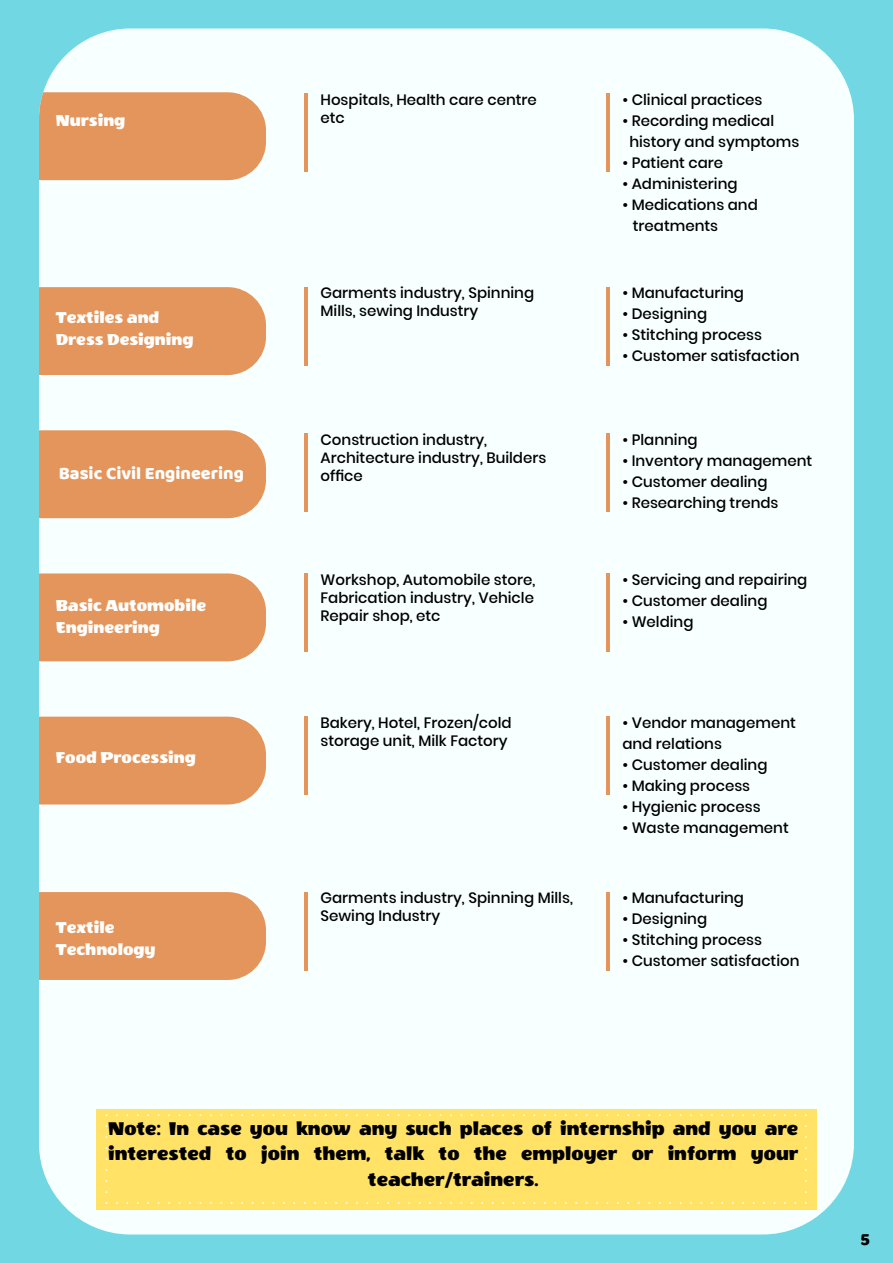
<style>
.page{position:relative;width:893px;height:1263px;background:#71d8e3}
.page>*{position:absolute;margin:0;border:0;box-sizing:border-box;transform-origin:0 0}
.t1{font:21px/25.2px "Wendy One";color:#000;text-align:center}
.t2{font:18px/21.6px "Wendy One";color:#fff}
.t3{font:18px "Baloo Thambi";color:#fff}
.t4{font:18px "Baloo Thambi";color:#000}
.t5{font:500 15px/18px "Poppins";color:#000}
</style>
<div class="page">
<div style="left:39px;top:28px;width:815px;height:1206px;background:#f8ffff;border-radius:91px"></div>
<hr style="left:305px;top:94px;width:3px;height:78px;background:#e3955b">
<hr style="left:607px;top:94px;width:3px;height:78px;background:#e3955b">
<hr style="left:305px;top:287px;width:3px;height:78px;background:#e3955b">
<hr style="left:607px;top:287px;width:3px;height:78px;background:#e3955b">
<div style="left:39px;top:287px;width:227px;height:88px;background:#e3955b"></div>
<hr style="left:305px;top:573px;width:3px;height:78px;background:#e3955b">
<hr style="left:607px;top:573px;width:3px;height:78px;background:#e3955b">
<div style="left:39px;top:573px;width:227px;height:88px;background:#e3955b"></div>
<hr style="left:305px;top:434px;width:3px;height:78px;background:#e3955b">
<hr style="left:607px;top:434px;width:3px;height:78px;background:#e3955b">
<div style="left:39px;top:430px;width:227px;height:88px;background:#e3955b"></div>
<hr style="left:305px;top:717px;width:3px;height:78px;background:#e3955b">
<hr style="left:607px;top:717px;width:3px;height:78px;background:#e3955b">
<div style="left:39px;top:717px;width:227px;height:87px;background:#e3955b"></div>
<hr style="left:305px;top:892px;width:3px;height:78px;background:#e3955b">
<hr style="left:607px;top:892px;width:3px;height:78px;background:#e3955b">
<div style="left:39px;top:892px;width:227px;height:88px;background:#e3955b"></div>
<div style="left:39px;top:92px;width:227px;height:88px;background:#e3955b"></div>
<div style="left:96px;top:1109px;width:720px;height:100px;background:#ffe266"></div>
<svg style="left:105px;top:1114px;width:3px;height:79px"></svg>
<svg style="left:116px;top:1114px;width:691px;height:2px"></svg>
<svg style="left:805px;top:1125px;width:2px;height:79px"></svg>
<svg style="left:105px;top:1202px;width:691px;height:2px"></svg>
<p class="t2" style="left:56px;top:110px;width:71px">Nursing</p>
<p class="t2" style="left:56px;top:307px;width:139px">Textiles and<br>Dress Designing</p>
<p class="t5" style="left:320px;top:91px;width:218px">Hospitals, Health care centre etc</p>
<p class="t5" style="left:320px;top:284px;width:215px">Garments industry, Spinning<br>Mills, sewing Industry</p>
<p class="t5" style="left:320px;top:431px;width:227px">Construction industry,<br>Architecture industry, Builders</p>
<p class="t3" style="left:59px;top:460px;width:187px">Basic Civil Engineering</p>
<p class="t5" style="left:320px;top:467px;width:44px">office</p>
<p class="t2" style="left:56px;top:595px;width:152px">Basic Automobile<br>Engineering</p>
<p class="t2" style="left:56px;top:747px;width:142px">Food Processing</p>
<p class="t2" style="left:56px;top:917px;width:101px">Textile<br>Technology</p>
<p class="t5" style="left:320px;top:570px;width:216px;text-align:justify">Workshop, Automobile store, Fabrication industry, Vehicle Repair shop, etc</p>
<p class="t5" style="left:320px;top:713px;width:193px">Bakery, Hotel, Frozen/cold storage unit, Milk Factory</p>
<p class="t5" style="left:320px;top:889px;width:254px">Garments industry, Spinning Mills,<br>Sewing Industry</p>
<p class="t5" style="left:622px;top:91px;width:142px">• Clinical practices</p>
<p class="t5" style="left:629px;top:110px;width:171px;line-height:21px;text-indent:-7px">• Recording medical history and symptoms</p>
<p class="t5" style="left:622px;top:154px;width:102px">• Patient care</p>
<p class="t5" style="left:622px;top:175px;width:117px">• Administering</p>
<p class="t5" style="left:633px;top:194px;width:126px;line-height:21px;text-indent:-11px">• Medications and treatments</p>
<p class="t5" style="left:622px;top:284px;width:123px">• Manufacturing</p>
<p class="t5" style="left:622px;top:305px;width:86px">• Designing</p>
<p class="t5" style="left:622px;top:326px;width:141px">• Stitching process</p>
<p class="t5" style="left:622px;top:347px;width:179px">• Customer satisfaction</p>
<p class="t5" style="left:622px;top:431px;width:77px">• Planning</p>
<p class="t5" style="left:622px;top:452px;width:192px">• Inventory management</p>
<p class="t5" style="left:622px;top:473px;width:147px">• Customer dealing</p>
<p class="t5" style="left:622px;top:494px;width:158px">• Researching trends</p>
<p class="t5" style="left:622px;top:570px;width:186px">• Servicing and repairing</p>
<p class="t5" style="left:622px;top:591px;width:147px">• Customer dealing</p>
<p class="t5" style="left:622px;top:612px;width:73px">• Welding</p>
<p class="t5" style="left:622px;top:712px;width:175px;line-height:21px">• Vendor management and relations</p>
<p class="t5" style="left:622px;top:755px;width:147px">• Customer dealing</p>
<p class="t5" style="left:622px;top:776px;width:129px">• Making process</p>
<p class="t5" style="left:622px;top:797px;width:140px">• Hygienic process</p>
<p class="t5" style="left:622px;top:818px;width:168px">• Waste management</p>
<p class="t5" style="left:622px;top:889px;width:123px">• Manufacturing</p>
<p class="t5" style="left:622px;top:910px;width:86px">• Designing</p>
<p class="t5" style="left:622px;top:931px;width:141px">• Stitching process</p>
<p class="t5" style="left:622px;top:952px;width:179px">• Customer satisfaction</p>
<h1 class="t1" style="left:108px;top:1116px;width:692px">Note: In case you know any such places of internship and you are interested to join them, talk to the employer or inform your teacher/trainers.</h1>
<p class="t4" style="left:860px;top:1226px;width:11px">5</p>
</div>
